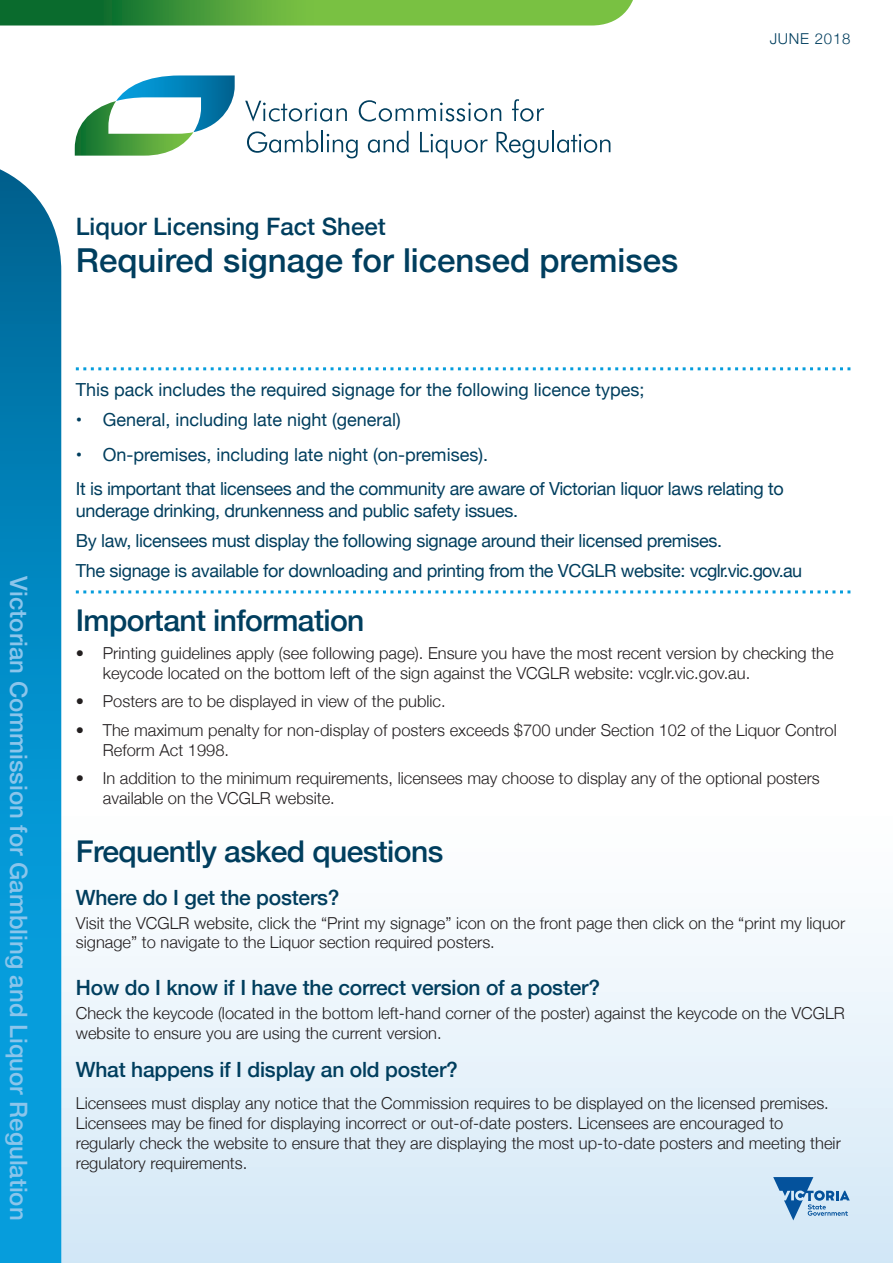
<style>
.page{position:relative;width:893px;height:1263px;background:#fff}
.page>*{position:absolute;margin:0;border:0;box-sizing:border-box;transform-origin:0 0}
.heading_2{font:500 33px "Helvetica Neue";color:#003e5e}
.heading_2-2{font:500 30px "Helvetica Neue";letter-spacing:-.02em;color:#003e5e}
.body_text{font:500 30px "Helvetica Neue";letter-spacing:-.02em;color:#003e5e}
.t1{font:500 24px "Helvetica Neue";color:#8bc5eb}
.pull_out_box_texts{font:500 24px "Helvetica Neue";color:#003e5e}
.heading_2-3{font:500 21px "Helvetica Neue";letter-spacing:-.01em;color:#003e5e}
.body_text-2{font:500 21px "Helvetica Neue";letter-spacing:-.01em;color:#003e5e}
.pull_out_box_texts-2{font:18px/21.6px "Helvetica Neue";letter-spacing:-.02em;color:#003e5e}
.pull_out_box_texts-3{font:18px "Helvetica Neue";color:#003e5e}
.body_text-3{font:300 16.5px/19.8px "Helvetica Neue";color:#231f20}
.t2{font:300 15px "Helvetica Neue";letter-spacing:.05em;color:#003e5e}
</style>
<div class="page">
<div style="left:0;top:782px;width:893px;height:481px;background:linear-gradient(to bottom,#fff,#d3e8f7)"></div>
<svg style="left:0;top:0;width:633px;height:26px;background:#5ca942"></svg>
<svg style="left:773px;top:1177px;width:77px;height:43px;background:#90b7d8"></svg>
<svg style="left:245px;top:101px;width:102px;height:21px"></svg>
<svg style="left:359px;top:100px;width:142px;height:22px"></svg>
<svg style="left:512px;top:99px;width:32px;height:23px"></svg>
<svg style="left:247px;top:131px;width:71px;height:22px"></svg>
<hr style="left:321px;top:131px;width:2px;height:21px;background:#003e5e">
<svg style="left:327px;top:134px;width:31px;height:24px"></svg>
<svg style="left:368px;top:131px;width:40px;height:22px"></svg>
<svg style="left:420px;top:132px;width:68px;height:26px"></svg>
<svg style="left:497px;top:132px;width:51px;height:26px"></svg>
<hr style="left:552px;top:131px;width:2px;height:21px;background:#003e5e">
<svg style="left:557px;top:134px;width:53px;height:19px"></svg>
<svg style="left:75px;top:75px;width:160px;height:81px"></svg>
<svg style="left:0;top:169px;width:61px;height:1094px;background:#098ec7"></svg>
<svg style="left:76px;top:367px;width:774px;height:3px"></svg>
<svg style="left:76px;top:590px;width:774px;height:3px"></svg>
<p class="t2" style="left:770px;top:27px;width:82px">JUNE 2018</p>
<p class="t1" style="left:38px;top:576px;width:645px;rotate:90deg">Victorian Commission for Gambling and Liquor Regulation</p>
<p class="pull_out_box_texts" style="left:76px;top:207px;width:311px">Liquor Licensing Fact Sheet</p>
<p class="heading_2" style="left:76px;top:234px;width:604px">Required signage for licensed premises</p>
<p class="pull_out_box_texts-3" style="left:76px;top:377px;width:570px">This pack includes the required signage for the following licence types;</p>
<p class="pull_out_box_texts-3" style="left:76px;top:407px;width:327px">• General, including late night (general)</p>
<p class="pull_out_box_texts-3" style="left:76px;top:441px;width:414px">• On-premises, including late night (on-premises).</p>
<p class="pull_out_box_texts-2" style="left:76px;top:479px;width:709px">It is important that licensees and the community are aware of Victorian liquor laws relating to underage drinking, drunkenness and public safety issues.</p>
<p class="pull_out_box_texts-2" style="left:76px;top:531px;width:648px">By law, licensees must display the following signage around their licensed premises.</p>
<p class="pull_out_box_texts-2" style="left:76px;top:561px;width:728px">The signage is available for downloading and printing from the VCGLR website: vcglr.vic.gov.au</p>
<p class="body_text" style="left:76px;top:596px;width:290px">Important information</p>
<p class="body_text-3" style="left:103px;top:642px;width:732px;text-indent:-27px">• Printing guidelines apply (see following page). Ensure you have the most recent version by checking the keycode located on the bottom left of the sign against the VCGLR website: vcglr.vic.gov.au.</p>
<p class="body_text-3" style="left:76px;top:690px;width:371px">• Posters are to be displayed in view of the public.</p>
<p class="body_text-3" style="left:103px;top:719px;width:735px;text-indent:-27px">• The maximum penalty for non-display of posters exceeds $700 under Section 102 of the Liquor Control<br>Reform Act 1998.</p>
<p class="body_text-3" style="left:103px;top:767px;width:718px;text-indent:-27px">• In addition to the minimum requirements, licensees may choose to display any of the optional posters available on the VCGLR website.</p>
<p class="heading_2-2" style="left:76px;top:827px;width:369px">Frequently asked questions</p>
<p class="heading_2-3" style="left:76px;top:880px;width:265px">Where do I get the posters?</p>
<p class="body_text-3" style="left:76px;top:912px;width:771px">Visit the VCGLR website, click the “Print my signage” icon on the front page then click on the “print my liquor signage” to navigate to the Liquor section required posters.</p>
<p class="heading_2-3" style="left:76px;top:970px;width:526px">How do I know if I have the correct version of a poster?</p>
<p class="body_text-3" style="left:76px;top:1002px;width:771px">Check the keycode (located in the bottom left-hand corner of the poster) against the keycode on the VCGLR website to ensure you are using the current version.</p>
<p class="body_text-2" style="left:76px;top:1052px;width:384px">What happens if I display an old poster?</p>
<p class="body_text-3" style="left:76px;top:1092px;width:766px">Licensees must display any notice that the Commission requires to be displayed on the licensed premises.<br>Licensees may be fined for displaying incorrect or out-of-date posters. Licensees are encouraged to regularly check the website to ensure that they are displaying the most up-to-date posters and meeting their regulatory requirements.</p>
</div>
